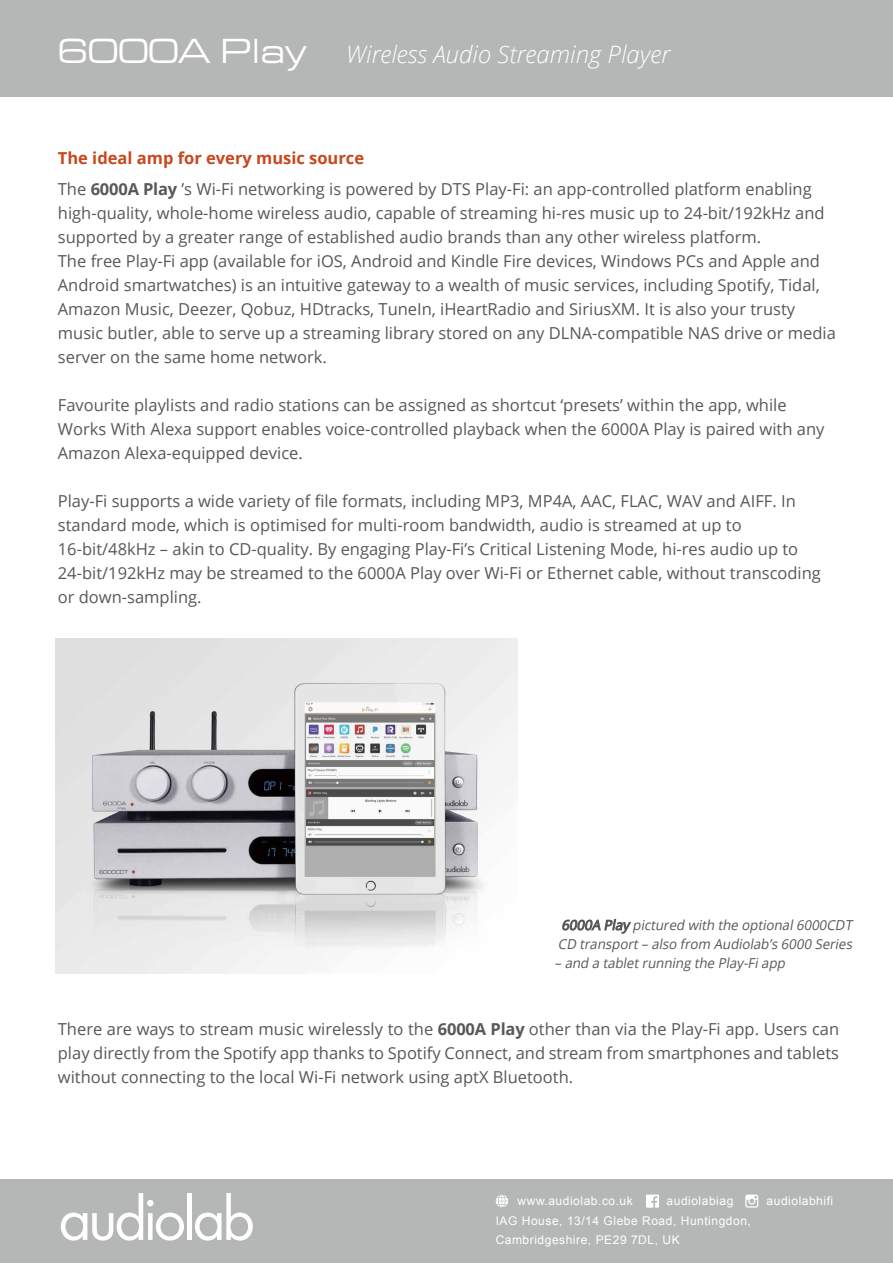
<style>
.page{position:relative;width:893px;height:1263px;background:#fff}
.page>*{position:absolute;margin:0;border:0;box-sizing:border-box;transform-origin:0 0}
.t1{font:italic 300 24px "Open Sans";color:#fff}
.t2{font:16.5px/24px "Open Sans";color:#595757}
.t3{font:italic 13.65px/19px "Open Sans";color:#595757}
.t4{font:12px/18.8px "Arial";letter-spacing:.045em;color:#fff}
.s1{font-family:"Eurostile Extended Roman DTC";font-weight:400;font-style:normal;font-size:36px}
.s2{font-weight:700;color:#c8471d}
.s3{font-weight:700}
</style>
<div class="page">
<div style="left:0;top:0;width:893px;height:96px;background:#b5b6b6"></div>
<div style="left:0;top:1179px;width:893px;height:84px;background:#b5b6b6"></div>
<svg style="left:61px;top:1193px;width:123px;height:47px"></svg>
<div style="left:187px;top:1193px;width:5px;height:47px;background:#fff"></div>
<svg style="left:195px;top:1193px;width:58px;height:47px"></svg>
<svg style="left:745px;top:1194px;width:13px;height:13px"></svg>
<svg style="left:496px;top:1195px;width:12px;height:12px"></svg>
<svg style="left:646px;top:1194px;width:13px;height:14px"></svg>
<img style="left:55px;top:639px;width:463px;height:334px">
<svg style="left:562px;top:919px;width:69px;height:15px"></svg>
<h1 class="t1" style="left:58px;top:38px;width:614px"><span class="s1">6000A Play</span> Wireless Audio Streaming Player</h1>
<p class="t2" style="left:58px;top:142px;width:755px;line-height:30.8px"><span class="s2">The ideal amp for every music source<br></span>The <span class="s3">6000A Play</span> ’s Wi-Fi networking is powered by DTS Play-Fi: an app-controlled platform enabling</p>
<p class="t2" style="left:58px;top:200px;width:780px">high-quality, whole-home wireless audio, capable of streaming hi-res music up to 24-bit/192kHz and supported by a greater range of established audio brands than any other wireless platform.<br>The free Play-Fi app (available for iOS, Android and Kindle Fire devices, Windows PCs and Apple and Android smartwatches) is an intuitive gateway to a wealth of music services, including Spotify, Tidal, Amazon Music, Deezer, Qobuz, HDtracks, TuneIn, iHeartRadio and SiriusXM. It is also your trusty music butler, able to serve up a streaming library stored on any DLNA-compatible NAS drive or media server on the same home network.</p>
<p class="t2" style="left:58px;top:392px;width:768px">Favourite playlists and radio stations can be assigned as shortcut ‘presets’ within the app, while<br>Works With Alexa support enables voice-controlled playback when the 6000A Play is paired with any<br>Amazon Alexa-equipped device.</p>
<p class="t2" style="left:58px;top:488px;width:765px">Play-Fi supports a wide variety of file formats, including MP3, MP4A, AAC, FLAC, WAV and AIFF. In standard mode, which is optimised for multi-room bandwidth, audio is streamed at up to 16-bit/48kHz – akin to CD-quality. By engaging Play-Fi’s Critical Listening Mode, hi-res audio up to 24-bit/192kHz may be streamed to the 6000A Play over Wi-Fi or Ethernet cable, without transcoding or down-sampling.</p>
<p class="t3" style="left:558px;top:915px;width:299px">6000A Play pictured with the optional6000CDT<br>CD transport– also from Audiolab’s 6000 Series</p>
<p class="t3" style="left:555px;top:953px;width:235px">– and a tabletrunning the Play-Fiapp</p>
<p class="t2" style="left:58px;top:1016px;width:783px;text-align:justify">There are ways to stream music wirelessly to the <span class="s3">6000A Play</span> other than via the Play-Fi app. Users can play directly from the Spotify app thanks to Spotify Connect, and stream from smartphones and tablets without connecting to the local Wi-Fi network using aptX Bluetooth.</p>
<p class="t4" style="left:518px;top:1191px;width:117px">www.audiolab.co.uk</p>
<p class="t4" style="left:667px;top:1191px;width:68px">audiolabiag</p>
<p class="t4" style="left:767px;top:1191px;width:68px">audiolabhifi</p>
<p class="t4" style="left:496px;top:1212px;width:257px">IAG House, 13/14 Glebe Road, Huntingdon,<br>Cambridgeshire, PE29 7DL, UK</p>
</div>
